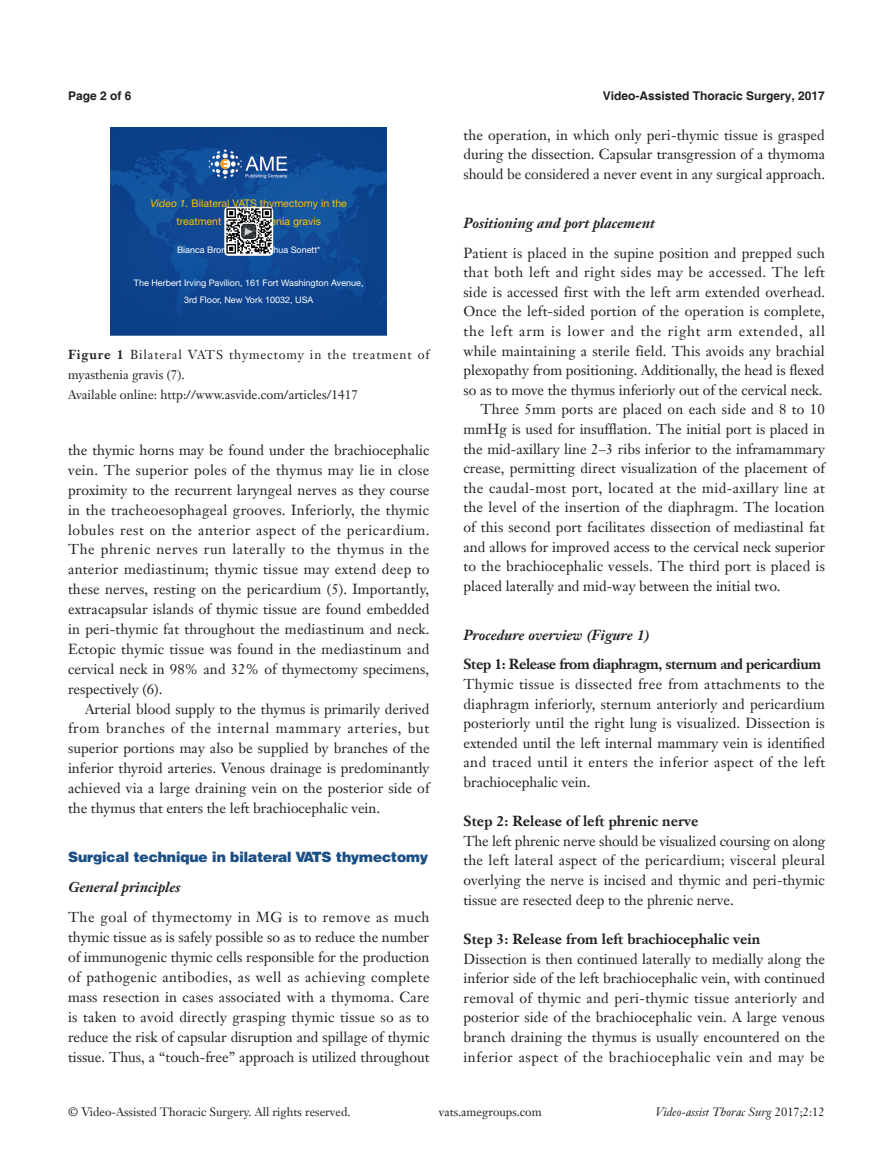
<style>
.page{position:relative;width:893px;height:1170px;background:#fff}
.page>*{position:absolute;margin:0;border:0;box-sizing:border-box;transform-origin:0 0}
.t1{font:14.25px/19.6px "Janson Text LT";color:#231f20;text-align:justify}
.t2{font:700 14.25px "Janson Text LT";color:#231f20}
.t3{font:italic 700 14.25px "Janson Text LT";color:#231f20}
.t4{font:700 14.25px "Janson Text LT";letter-spacing:-.03em;color:#231f20}
.t5{font:900 14.25px "Helvetica";color:#1c5085}
.一级标题正体{font:12.75px/19.5px "Janson Text LT";letter-spacing:.065em;color:#231f20}
.一级标题正体-2{font:12.75px "Janson Text LT";color:#231f20}
.t6{font:12px "Janson Text LT";color:#231f20}
.t7{font:700 12px "Helvetica";color:#231f20}
.t8{font:italic 12px "Janson Text LT";color:#231f20}
.t9{font:11.55px "Times New Roman";color:#fff}
.t10{font:10.5px/18.1px "Helvetica Neue LT Pro";color:#ffc000;text-align:center}
.t11{font:9px/16.4px "Helvetica Neue LT Pro";color:#fff;text-align:center}
.s1{font-style:italic}
.s2{font-weight:700}
.s3{font-style:normal}
</style>
<div class="page">
<img style="left:111px;top:128px;width:276px;height:207px">
<svg style="left:224px;top:207px;width:49px;height:49px"></svg>
<img style="left:225px;top:208px;width:47px;height:47px">
<svg style="left:240px;top:223px;width:17px;height:16px"></svg>
<div style="left:240px;top:223px;width:17px;height:17px;border:1px solid #fff;border-radius:4px"></div>
<p class="t7" style="left:68px;top:88px;width:65px">Page 2 of 6</p>
<p class="t7" style="left:603px;top:88px;width:224px">Video-Assisted Thoracic Surgery, 2017</p>
<p class="t10" style="left:151px;top:194px;width:198px"><span class="s1">Video 1.</span> Bilateral VATS thymectomy in the treatment of myasthenia gravis</p>
<p class="t11" style="left:177px;top:242px;width:145px">Bianca Bromberger, Joshua Sonett*</p>
<p class="t11" style="left:134px;top:274px;width:231px">The Herbert Irving Pavilion, 161 Fort Washington Avenue,<br>3rd Floor, New York 10032, USA</p>
<p class="t9" style="left:257px;top:225px;width:13px;rotate:90deg">▲</p>
<p class="一级标题正体" style="left:68px;top:345px;width:363px"><span class="s2">Figure 1</span> Bilateral VATS thymectomy in the treatment of myasthenia gravis (7).</p>
<p class="一级标题正体-2" style="left:68px;top:386px;width:292px">Available online: http://www.asvide.com/articles/1417</p>
<p class="t1" style="left:68px;top:440px;width:363px">the thymic horns may be found under the brachiocephalic vein. The superior poles of the thymus may lie in close proximity to the recurrent laryngeal nerves as they course in the tracheoesophageal grooves. Inferiorly, the thymic lobules rest on the anterior aspect of the pericardium.<br>The phrenic nerves run laterally to the thymus in the anterior mediastinum; thymic tissue may extend deep to these nerves, resting on the pericardium (5). Importantly, extracapsular islands of thymic tissue are found embedded in peri-thymic fat throughout the mediastinum and neck.<br>Ectopic thymic tissue was found in the mediastinum and cervical neck in 98% and 32% of thymectomy specimens, respectively (6).</p>
<p class="t1" style="left:68px;top:698px;width:363px;text-indent:17px">Arterial blood supply to the thymus is primarily derived from branches of the internal mammary arteries, but superior portions may also be supplied by branches of the inferior thyroid arteries. Venous drainage is predominantly achieved via a large draining vein on the posterior side of the thymus that enters the left brachiocephalic vein.</p>
<p class="t5" style="left:68px;top:848px;width:362px">Surgical technique in bilateral VATS thymectomy</p>
<p class="t3" style="left:68px;top:878px;width:114px">General principles</p>
<p class="t1" style="left:68px;top:907px;width:363px">The goal of thymectomy in MG is to remove as much thymic tissue as is safely possible so as to reduce the number of immunogenic thymic cells responsible for the production of pathogenic antibodies, as well as achieving complete mass resection in cases associated with a thymoma. Care is taken to avoid directly grasping thymic tissue so as to reduce the risk of capsular disruption and spillage of thymic tissue. Thus, a “touch-free” approach is utilized throughout</p>
<p class="t1" style="left:463px;top:125px;width:363px">the operation, in which only peri-thymic tissue is grasped during the dissection. Capsular transgression of a thymoma should be considered a never event in any surgical approach.</p>
<p class="t3" style="left:463px;top:214px;width:193px">Positioning and port placement</p>
<p class="t1" style="left:463px;top:242px;width:363px">Patient is placed in the supine position and prepped such that both left and right sides may be accessed. The left side is accessed first with the left arm extended overhead.<br>Once the left-sided portion of the operation is complete, the left arm is lower and the right arm extended, all while maintaining a sterile field. This avoids any brachial plexopathy from positioning. Additionally, the head is flexed so as to move the thymus inferiorly out of the cervical neck.</p>
<p class="t1" style="left:463px;top:399px;width:363px;text-indent:17px">Three 5mm ports are placed on each side and 8 to 10 mmHg is used for insufflation. The initial port is placed in the mid-axillary line 2–3 ribs inferior to the inframammary crease, permitting direct visualization of the placement of the caudal-most port, located at the mid-axillary line at the level of the insertion of the diaphragm. The location of this second port facilitates dissection of mediastinal fat and allows for improved access to the cervical neck superior to the brachiocephalic vessels. The third port is placed is placed laterally and mid-way between the initial two.</p>
<p class="t3" style="left:463px;top:625px;width:188px">Procedure overview (Figure 1)</p>
<p class="t4" style="left:463px;top:655px;width:359px">Step 1: Release from diaphragm, sternum and pericardium</p>
<p class="t1" style="left:463px;top:674px;width:363px">Thymic tissue is dissected free from attachments to the diaphragm inferiorly, sternum anteriorly and pericardium posteriorly until the right lung is visualized. Dissection is extended until the left internal mammary vein is identified and traced until it enters the inferior aspect of the left brachiocephalic vein.</p>
<p class="t2" style="left:463px;top:812px;width:236px">Step 2: Release of left phrenic nerve</p>
<p class="t1" style="left:463px;top:830px;width:363px">The left phrenic nerve should be visualized coursing on along the left lateral aspect of the pericardium; visceral pleural overlying the nerve is incised and thymic and peri-thymic tissue are resected deep to the phrenic nerve.</p>
<p class="t2" style="left:463px;top:929px;width:298px">Step 3: Release from left brachiocephalic vein</p>
<p class="t1" style="left:463px;top:948px;width:363px">Dissection is then continued laterally to medially along the inferior side of the left brachiocephalic vein, with continued removal of thymic and peri-thymic tissue anteriorly and posterior side of the brachiocephalic vein. A large venous branch draining the thymus is usually encountered on the inferior aspect of the brachiocephalic vein and may be</p>
<p class="t6" style="left:68px;top:1104px;width:284px">© Video-Assisted Thoracic Surgery. All rights reserved.</p>
<p class="t6" style="left:439px;top:1104px;width:104px">vats.amegroups.com</p>
<p class="t8" style="left:655px;top:1104px;width:171px">Video-assist Thorac Surg <span class="s3">2017;2:12</span></p>
</div>
